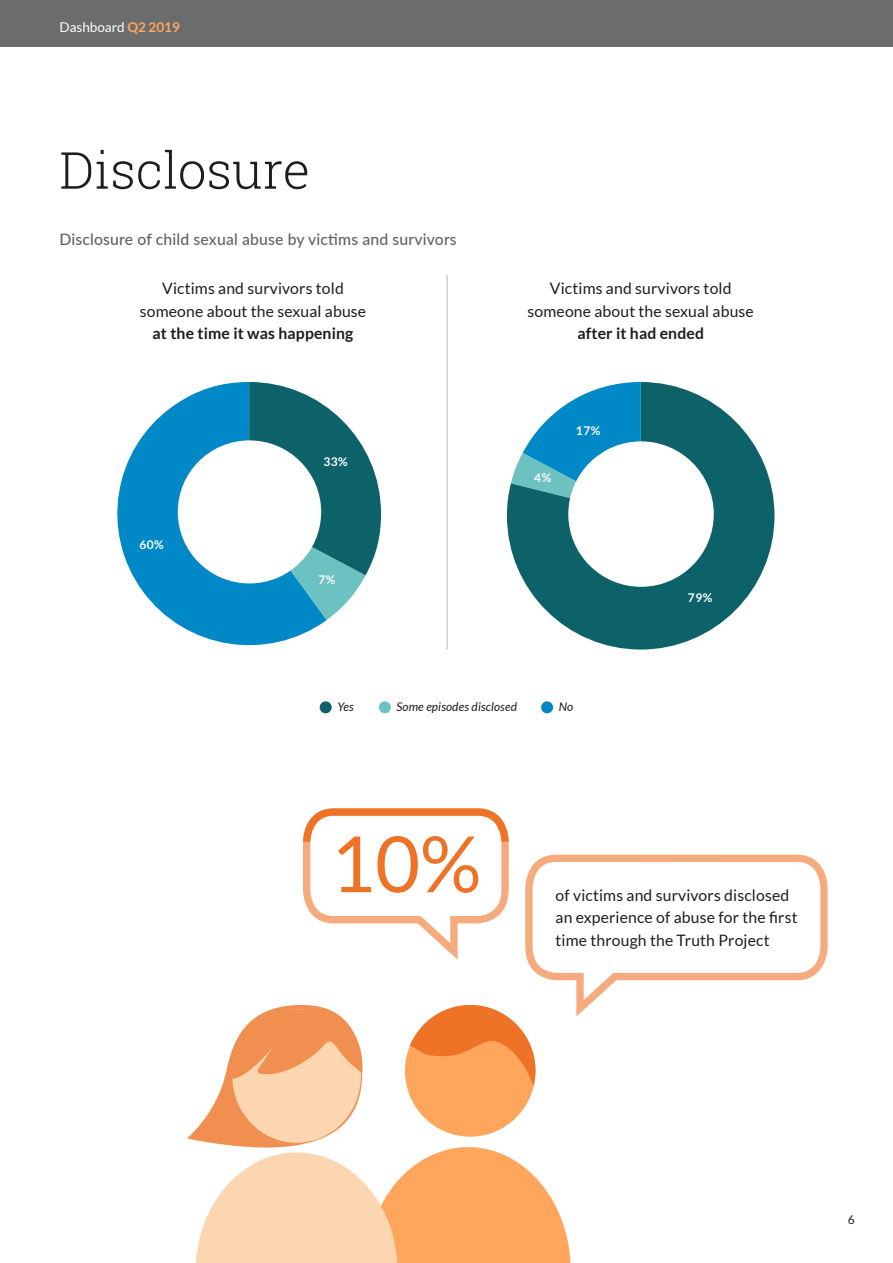
<style>
.page{position:relative;width:893px;height:1263px;background:#fff}
.page>*{position:absolute;margin:0;border:0;box-sizing:border-box;transform-origin:0 0}
.t1{font:77.55px "Lato";color:#ee7326}
.t2{font:300 51px "Roboto Slab";color:#1d1d1b}
.t3{font:15.75px/22.5px "Lato";letter-spacing:.01em;color:#1d1d1b;text-align:center}
.t4{font:500 15.75px "Lato";letter-spacing:.01em;color:#626261}
.t5{font:13.5px "Lato";color:#fff}
.t6{font:italic 12px "Lato";letter-spacing:.01em;color:#1d1d1b}
.t7{font:700 12px "Lato";letter-spacing:.04em;color:#fff}
.t8{font:12px "Lato";color:#1d1d1b}
.s1{font-weight:700;color:#ffa65c}
.s2{font-weight:700}
</style>
<div class="page">
<div style="left:0;top:0;width:893px;height:47px;background:#6b6d6d"></div>
<svg style="left:525px;top:855px;width:303px;height:161px"></svg>
<hr style="left:446px;top:275px;width:2px;height:374px;background:#d0d0d0">
<svg style="left:117px;top:382px;width:210px;height:264px;fill:#0188c7"></svg>
<svg style="left:249px;top:382px;width:132px;height:238px"></svg>
<div style="left:178px;top:440px;width:143px;height:143px;background:#fff;border-radius:50%"></div>
<svg style="left:507px;top:382px;width:267px;height:267px;fill:#0d6269"></svg>
<div style="left:568px;top:441px;width:146px;height:146px;background:#fff;border-radius:50%"></div>
<div style="left:320px;top:701px;width:12px;height:12px;background:#0d6269;border-radius:50%"></div>
<div style="left:379px;top:701px;width:12px;height:12px;background:#6cc2c1;border-radius:50%"></div>
<div style="left:541px;top:701px;width:12px;height:12px;background:#0188c7;border-radius:50%"></div>
<svg style="left:303px;top:808px;width:206px;height:152px"></svg>
<svg style="left:187px;top:1004px;width:384px;height:259px"></svg>
<p class="t5" style="left:60px;top:20px;width:122px">Dashboard <span class="s1">Q2 2019</span></p>
<h1 class="t2" style="left:60px;top:135px;width:252px">Disclosure</h1>
<h2 class="t4" style="left:60px;top:228px;width:399px">Disclosure of child sexual abuse by victims and survivors</h2>
<h3 class="t3" style="left:140px;top:277px;width:228px">Victims and survivors told someone about the sexual abuse <span class="s2">at the time it was happening</span></h3>
<p class="t7" style="left:139px;top:537px;width:26px">60%</p>
<p class="t7" style="left:323px;top:455px;width:26px">33%</p>
<p class="t7" style="left:318px;top:572px;width:19px">7%</p>
<h3 class="t3" style="left:528px;top:277px;width:228px">Victims and survivors told someone about the sexual abuse <span class="s2">after it had ended</span></h3>
<p class="t7" style="left:534px;top:471px;width:19px">4%</p>
<p class="t7" style="left:576px;top:423px;width:26px">17%</p>
<p class="t7" style="left:688px;top:591px;width:26px">79%</p>
<p class="t6" style="left:337px;top:700px;width:18px">Yes</p>
<p class="t6" style="left:397px;top:700px;width:122px">Some episodes disclosed</p>
<p class="t6" style="left:559px;top:700px;width:16px">No</p>
<p class="t1" style="left:330px;top:821px;width:152px">10%</p>
<p class="t3" style="left:556px;top:884px;width:244px;text-align:left">of victims and survivors disclosed an experience of abuse for the first time through the Truth Project</p>
<p class="t8" style="left:848px;top:1213px;width:8px">6</p>
</div>
